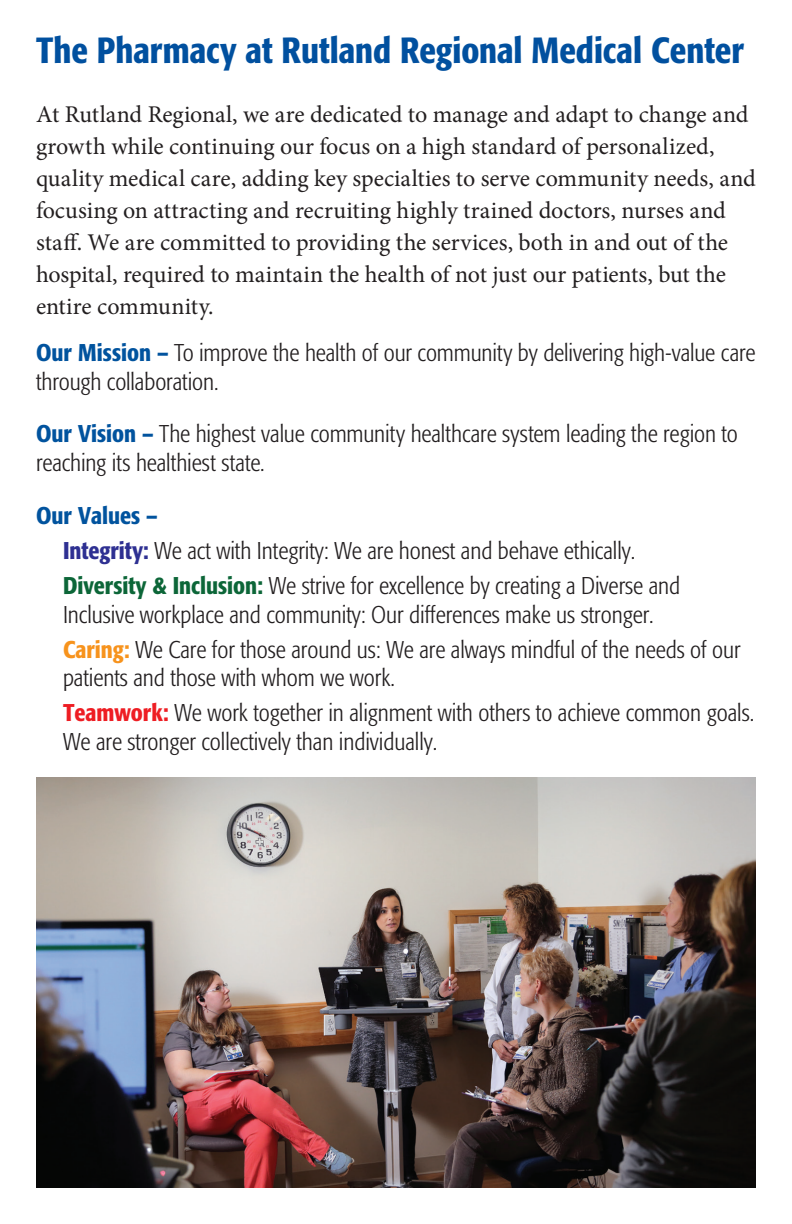
<style>
.page{position:relative;width:792px;height:1224px;background:#fff}
.page>*{position:absolute;margin:0;border:0;box-sizing:border-box;transform-origin:0 0}
.t1{font:500 condensed 36px "Formata";color:#01509f}
.t2{font:300 condensed 24px/34.8px "Formata";color:#231f20}
.t3{font:24px/32px "Minion Pro";color:#231f20}
.s1{font-weight:500;color:#01539e}
.s2{font-weight:500;color:#2e3092}
.s3{font-weight:500;color:#0c6638}
.s4{font-weight:500;color:#f7931d}
.s5{font-weight:500;color:#ee1d23}
</style>
<div class="page">
<img style="left:36px;top:778px;width:720px;height:410px">
<h1 class="t1" style="left:36px;top:28px;width:710px">The Pharmacy at Rutland Regional Medical Center</h1>
<p class="t3" style="left:36px;top:98px;width:721px">At Rutland Regional, we are dedicated to manage and adapt to change and growth while continuing our focus on a high standard of personalized, quality medical care, adding key specialties to serve community needs, and focusing on attracting and recruiting highly trained doctors, nurses and staff. We are committed to providing the services, both in and out of the hospital, required to maintain the health of not just our patients, but the entire community.</p>
<p class="t2" style="left:36px;top:338px;width:721px;line-height:28.8px"><span class="s1">Our Mission –</span> To improve the health of our community by delivering high-value care through collaboration.</p>
<p class="t2" style="left:36px;top:419px;width:703px;line-height:28.8px"><span class="s1">Our Vision –</span> The highest value community healthcare system leading the region to reaching its healthiest state.</p>
<p class="t2" style="left:63px;top:498px;width:619px;text-indent:-27px"><span class="s1">Our Values –<br></span><span class="s2">Integrity:</span> We act with Integrity: We are honest and behave ethically.<br><span class="s3">Diversity &amp; Inclusion:</span> We strive for excellence by creating a Diverse and</p>
<p class="t2" style="left:63px;top:597px;width:679px">Inclusive workplace and community: Our differences make us stronger.<br><span class="s4">Caring:</span> We Care for those around us: We are always mindful of the needs of our</p>
<p class="t2" style="left:63px;top:660px;width:693px">patients and those with whom we work.<br><span class="s5">Teamwork:</span> We work together in alignment with others to achieve common goals.</p>
<p class="t2" style="left:63px;top:724px;width:376px">We are stronger collectively than individually.</p>
</div>
